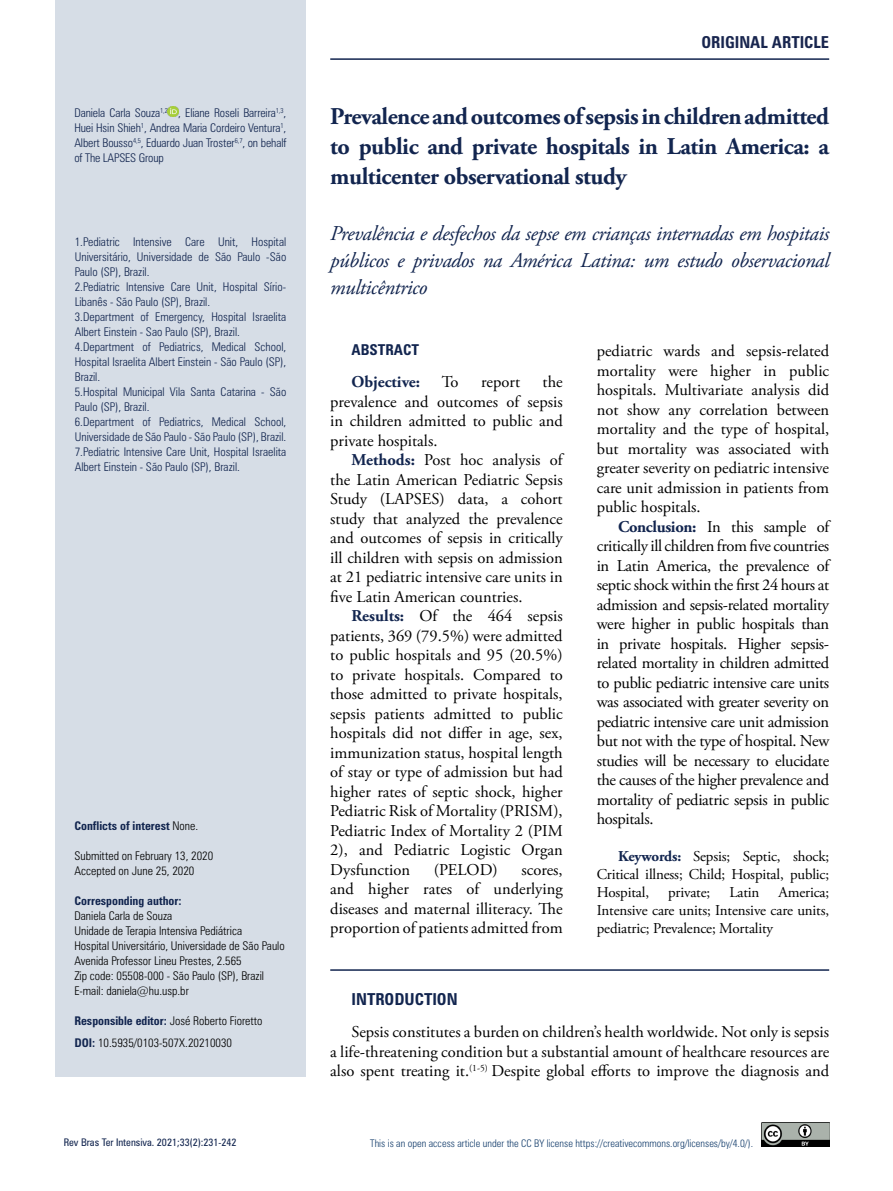
<style>
.page{position:relative;width:893px;height:1191px;background:#fff}
.page>*{position:absolute;margin:0;border:0;box-sizing:border-box;transform-origin:0 0}
.t1{font:700 24px/30px "Adobe Garamond Pro";letter-spacing:-.02em;color:#12254f;text-align:justify}
.t2{font:italic 21px/27px "Adobe Garamond Pro";letter-spacing:-.02em;color:#12254f;text-align:justify}
.t3{font:16.5px/19.5px "Adobe Garamond Pro";color:#000;text-align:justify}
.t4{font:700 condensed 16.5px "Zurich BT";color:#18254e}
.t5{font:700 condensed 16.5px "Zurich BT";color:#12254f}
.t6{font:700 16.5px "Adobe Garamond Pro";color:#12254f}
.t7{font:15px/18px "Adobe Garamond Pro";letter-spacing:-.01em;color:#000;text-align:justify}
.t8{font:700 condensed 15px "Zurich BT";color:#12254f}
.t9{font:300 condensed 12px/15px "Zurich BT";color:#12254f;text-align:justify}
.t10{font:300 condensed 12px/15px "Zurich BT";color:#000}
.t11{font:700 condensed 12px "Zurich BT";color:#12254f}
.t12{font:300 condensed 10.5px "Zurich BT";color:#163f6d}
.t13{font:condensed 10.5px "Zurich BT";color:#12254f}
.s1{font-weight:300;color:#000}
.s2{font-weight:700;color:#12254f}
</style>
<div class="page">
<div style="left:55px;top:0;width:250px;height:1076px;background:#d5dce6"></div>
<svg style="left:168px;top:106px;width:10px;height:11px"></svg>
<hr style="left:330px;top:969px;width:499px;height:1px;background:#12254f">
<img style="left:761px;top:1122px;width:68px;height:24px">
<hr style="left:330px;top:58px;width:499px;height:2px;background:#12254f">
<p class="t9" style="left:74px;top:105px;width:213px">Daniela Carla Souza<sup>1,2</sup> , Eliane Roseli Barreira<sup>1,3</sup>, Huei Hsin Shieh<sup>1</sup>, Andrea Maria Cordeiro Ventura<sup>1</sup>, Albert Bousso<sup>4,5</sup>, Eduardo Juan Troster<sup>6,7</sup>, on behalf of The LAPSES Group</p>
<p class="t9" style="left:75px;top:234px;width:213px;text-align:left">1.Pediatric Intensive Care Unit, Hospital Universitário, Universidade de São Paulo -São Paulo (SP), Brazil.<br>2.Pediatric Intensive Care Unit, Hospital Sírio-Libanês - São Paulo (SP), Brazil.<br>3.Department of Emergency, Hospital Israelita Albert Einstein - Sao Paulo (SP), Brazil.<br>4.Department of Pediatrics, Medical School, Hospital Israelita Albert Einstein - São Paulo (SP), Brazil.<br>5.Hospital Municipal Vila Santa Catarina - São Paulo (SP), Brazil.<br>6.Department of Pediatrics, Medical School, Universidade de São Paulo - São Paulo (SP), Brazil.<br>7.Pediatric Intensive Care Unit, Hospital Israelita Albert Einstein - São Paulo (SP), Brazil.</p>
<p class="t11" style="left:74px;top:818px;width:125px">Conflicts of interest <span class="s1">None.</span></p>
<p class="t10" style="left:74px;top:848px;width:140px">Submitted on February 13, 2020<br>Accepted on June 25, 2020</p>
<p class="t11" style="left:74px;top:893px;width:109px">Corresponding author:</p>
<p class="t10" style="left:74px;top:908px;width:212px">Daniela Carla de Souza<br>Unidade de Terapia Intensiva Pediátrica<br>Hospital Universitário, Universidade de São Paulo Avenida Professor Lineu Prestes, 2.565<br>Zip code: 05508-000 - São Paulo (SP), Brazil E-mail: daniela@hu.usp.br</p>
<p class="t10" style="left:74px;top:1013px;width:190px"><span class="s2">Responsible editor:</span> José Roberto Fioretto</p>
<p class="t10" style="left:74px;top:1035px;width:159px"><span class="s2">DOI:</span> 10.5935/0103-507X.20210030</p>
<p class="t13" style="left:64px;top:1135px;width:174px">Rev Bras Ter Intensiva. 2021;33(2):231-242</p>
<p class="t4" style="left:701px;top:32px;width:129px">ORIGINAL ARTICLE</p>
<h1 class="t1" style="left:330px;top:102px;width:500px">Prevalence and outcomes of sepsis in children admitted to public and private hospitals in Latin America: a multicenter observational study</h1>
<p class="t2" style="left:330px;top:220px;width:500px">Prevalência e desfechos da sepse em crianças internadas em hospitais públicos e privados na América Latina: um estudo observacional multicêntrico</p>
<p class="t8" style="left:351px;top:340px;width:69px">ABSTRACT</p>
<p class="t3" style="left:597px;top:342px;width:234px">pediatric wards and sepsis-related mortality were higher in public hospitals. Multivariate analysis did not show any correlation between mortality and the type of hospital, but mortality was associated with greater severity on pediatric intensive care unit admission in patients from public hospitals.</p>
<p class="t3" style="left:597px;top:517px;width:234px;text-indent:21px"><span class="s2">Conclusion:</span> In this sample of critically ill children from five countries in Latin America, the prevalence of septic shock within the first 24 hours at admission and sepsis-related mortality were higher in public hospitals than in private hospitals. Higher sepsis&shy;related mortality in children admitted to public pediatric intensive care units was associated with greater severity on pediatric intensive care unit admission but not with the type of hospital. New studies will be necessary to elucidate the causes of the higher prevalence and mortality of pediatric sepsis in public hospitals.</p>
<p class="t7" style="left:597px;top:848px;width:234px;text-indent:21px"><span class="s2">Keywords:</span> Sepsis; Septic, shock; Critical illness; Child; Hospital, public; Hospital,</p>
<p class="t3" style="left:330px;top:373px;width:234px;text-indent:212px">the prevalence and outcomes of sepsis in children admitted to public and private hospitals.</p>
<p class="t3" style="left:330px;top:451px;width:234px;text-indent:21px"><span class="s2">Methods:</span> Post hoc analysis of the Latin American Pediatric Sepsis Study (LAPSES) data, a cohort study that analyzed the prevalence and outcomes of sepsis in critically ill children with sepsis on admission at 21 pediatric intensive care units in five Latin American countries.</p>
<p class="t3" style="left:330px;top:607px;width:234px;text-indent:21px"><span class="s2">Results:</span> Of the 464 sepsis patients, 369 (79.5%) were admitted to public hospitals and 95 (20.5%) to private hospitals. Compared to those admitted to private hospitals, sepsis patients admitted to public hospitals did not differ in age, sex, immunization status, hospital length of stay or type of admission but had higher rates of septic shock, higher Pediatric Risk of Mortality (PRISM), Pediatric Index of Mortality 2 (PIM 2), and Pediatric Logistic Organ Dysfunction</p>
<p class="t6" style="left:351px;top:372px;width:70px">Objective:</p>
<p class="t3" style="left:442px;top:373px;width:18px">To</p>
<p class="t3" style="left:481px;top:373px;width:40px">report</p>
<p class="t3" style="left:434px;top:860px;width:65px">(PELOD)</p>
<p class="t3" style="left:330px;top:860px;width:234px;text-indent:191px">scores, and higher rates of underlying diseases and maternal illiteracy. The proportion of patients admitted from</p>
<p class="t7" style="left:597px;top:884px;width:234px;text-indent:182px">America; Intensive care units; Intensive care units, pediatric; Prevalence; Mortality</p>
<p class="t7" style="left:668px;top:884px;width:44px">private;</p>
<p class="t7" style="left:729px;top:884px;width:32px">Latin</p>
<p class="t5" style="left:351px;top:989px;width:108px">INTRODUCTION</p>
<p class="t3" style="left:330px;top:1023px;width:500px;text-indent:21px">Sepsis constitutes a burden on children’s health worldwide. Not only is sepsis a life-threatening condition but a substantial amount of healthcare resources are also spent treating it.<sup>(1-5)</sup> Despite global efforts to improve the diagnosis and</p>
<p class="t12" style="left:370px;top:1136px;width:384px">This is an open access article under the CC BY license https://creativecommons.org/licenses/by/4.0/).</p>
</div>
